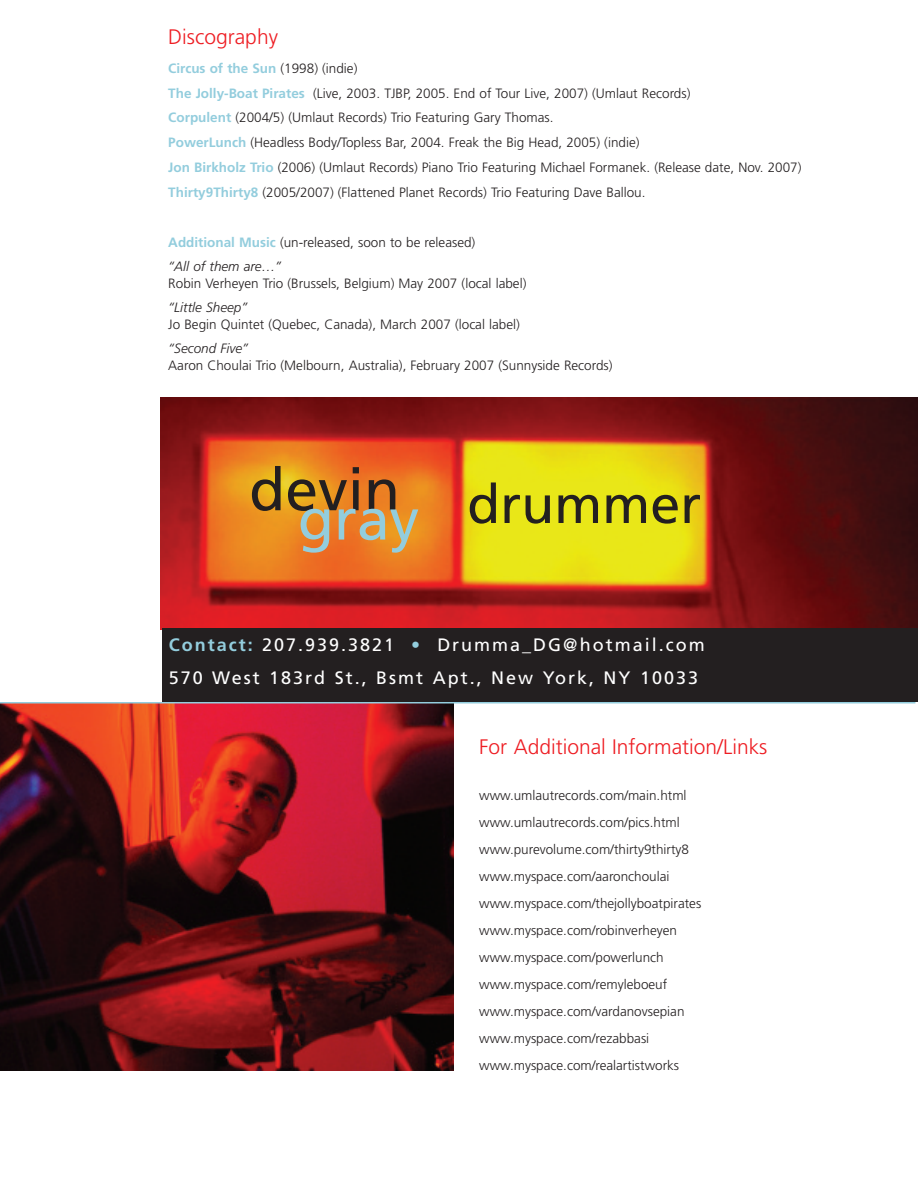
<style>
.page{position:relative;width:918px;height:1188px;background:#fff}
.page>*{position:absolute;margin:0;border:0;box-sizing:border-box;transform-origin:0 0}
.t1{font:59.1px "Frutiger";color:#231f20}
.t2{font:54px "Frutiger";color:#231f20}
.t3{font:300 21px "Frutiger";color:#ee1d23}
.t4{font:18px/33px "Frutiger";letter-spacing:.11em;color:#fff}
.t5{font:300 13.5px/27px "Frutiger";color:#231f20}
.t6{font:italic 300 13.5px "Frutiger";color:#231f20}
.s1{font-weight:700;color:#93cddd}
.s2{font-style:italic}
.s3{font-size:59.1px;color:#93cddd}
.s4{color:#93cddd}
</style>
<div class="page">
<img style="left:161px;top:398px;width:757px;height:232px">
<hr style="left:917px;top:1148px;width:1px;height:40px;background:#231f20">
<img style="left:0;top:704px;width:453px;height:366px">
<div style="left:162px;top:628px;width:756px;height:74px;background:#231f20"></div>
<hr style="left:0;top:702px;width:915px;height:2px;background:#93cddd">
<h3 class="t3" style="left:168px;top:25px;width:111px">Discography</h3>
<p class="t5" style="left:168px;top:56px;width:635px;line-height:24.9px"><span class="s1">Circus of the Sun</span> (1998) (indie)<br><span class="s1">The Jolly-Boat Pirates</span> (Live, 2003. TJBP, 2005. End of Tour Live, 2007) (Umlaut Records)<br><span class="s1">Corpulent</span> (2004/5) (Umlaut Records) Trio Featuring Gary Thomas.<br><span class="s1">PowerLunch</span> (Headless Body/Topless Bar, 2004. Freak the Big Head, 2005) (indie)<br><span class="s1">Jon Birkholz Trio</span> (2006) (Umlaut Records) Piano Trio Featuring Michael Formanek. (Release date, Nov. 2007)<br><span class="s1">Thirty9Thirty8</span> (2005/2007) (Flattened Planet Records) Trio Featuring Dave Ballou.</p>
<p class="t5" style="left:168px;top:229px;width:309px;line-height:24.9px"><span class="s1">Additional Music</span> (un-released, soon to be released) <span class="s2">“All of them are…”</span></p>
<p class="t5" style="left:168px;top:269px;width:360px">Robin Verheyen Trio (Brussels, Belgium) May 2007 (local label)</p>
<p class="t6" style="left:168px;top:300px;width:81px">“Little Sheep”</p>
<p class="t5" style="left:168px;top:310px;width:353px">Jo Begin Quintet (Quebec, Canada), March 2007 (local label)</p>
<p class="t6" style="left:168px;top:341px;width:81px">“Second Five”</p>
<p class="t5" style="left:168px;top:351px;width:446px">Aaron Choulai Trio (Melbourn, Australia), February 2007 (Sunnyside Records)</p>
<h1 class="t1" style="left:249px;top:455px;width:152px">devin</h1>
<h2 class="t2" style="left:298px;top:472px;width:405px"><span class="s3">gray</span> drummer</h2>
<h3 class="t4" style="left:169px;top:628px;width:537px"><span class="s1">Contact:</span> 207.939.3821 <span class="s4">•</span> Drumma_DG@hotmail.com<br>570 West 183rd St., Bsmt Apt., New York, NY 10033</h3>
<h3 class="t3" style="left:479px;top:735px;width:290px">For Additional Information/Links</h3>
<p class="t5" style="left:479px;top:782px;width:224px">www.umlautrecords.com/main.html www.umlautrecords.com/pics.html www.purevolume.com/thirty9thirty8 www.myspace.com/aaronchoulai www.myspace.com/thejollyboatpirates www.myspace.com/robinverheyen www.myspace.com/powerlunch www.myspace.com/remyleboeuf www.myspace.com/vardanovsepian www.myspace.com/rezabbasi www.myspace.com/realartistworks</p>
</div>
